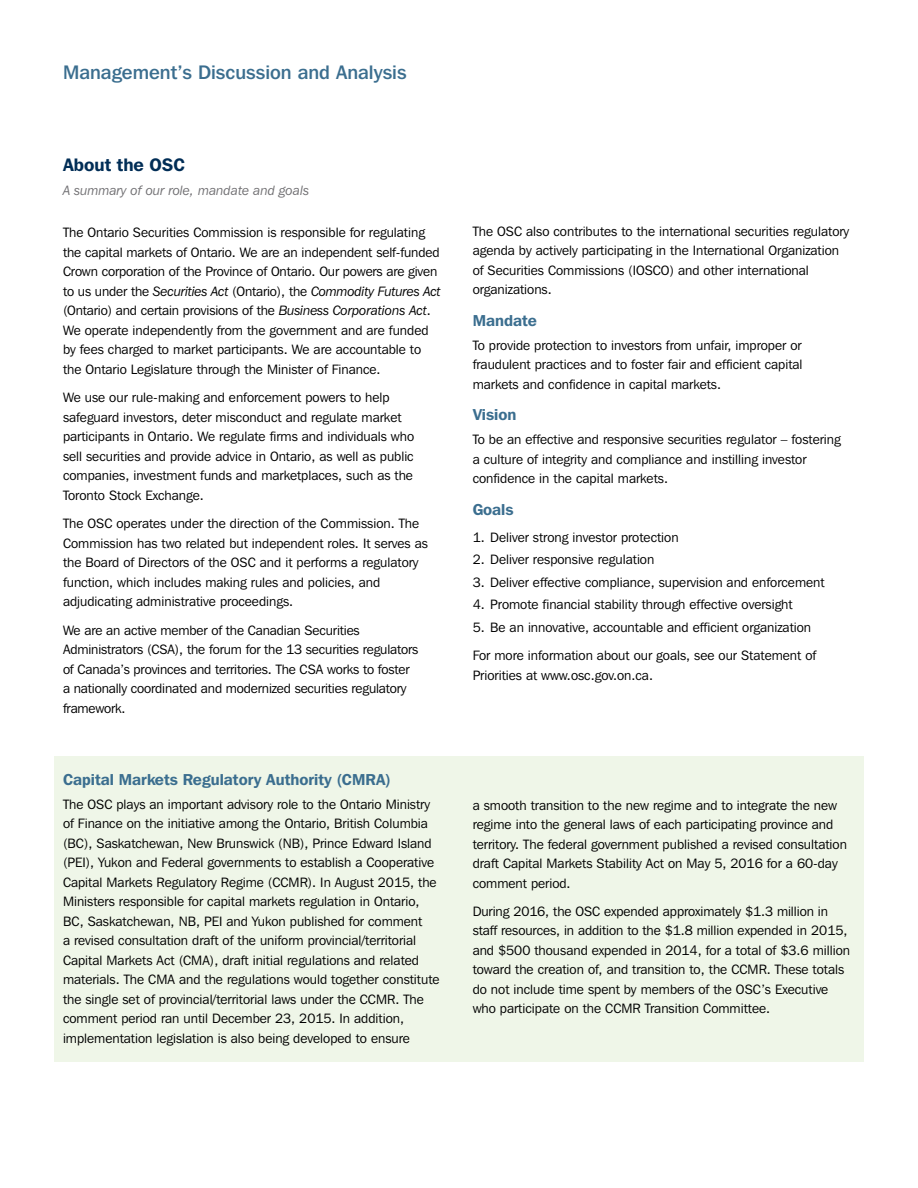
<style>
.page{position:relative;width:918px;height:1188px;background:#fff}
.page>*{position:absolute;margin:0;border:0;box-sizing:border-box;transform-origin:0 0}
.t1{font:500 19.5px "Franklin Gothic IT Cby BT";color:#3b6e8f}
.t2{font:600 18px "Franklin Gothic IT Cby BT";color:#002d56}
.t3{font:600 15.75px "Franklin Gothic IT Cby BT";color:#3b6e8f}
.t4{font:13.5px/19.5px "Franklin Gothic IT Cby BT";color:#000}
.t5{font:italic 13.5px "Franklin Gothic IT Cby BT";color:#717073}
.s1{font-style:italic}
</style>
<div class="page">
<div style="left:54px;top:756px;width:810px;height:306px;background:#eff6e8"></div>
<h1 class="t1" style="left:63px;top:60px;width:345px">Management’s Discussion and Analysis</h1>
<h2 class="t2" style="left:63px;top:154px;width:123px">About the OSC</h2>
<p class="t5" style="left:63px;top:182px;width:247px">A summary of our role, mandate and goals</p>
<p class="t4" style="left:63px;top:223px;width:379px">The Ontario Securities Commission is responsible for regulating the capital markets of Ontario. We are an independent self-funded Crown corporation of the Province of Ontario. Our powers are given to us under the <span class="s1">Securities Act</span> (Ontario), the <span class="s1">Commodity Futures Act </span>(Ontario) and certain provisions of the <span class="s1">Business Corporations Act</span>.<br>We operate independently from the government and are funded by fees charged to market participants. We are accountable to the Ontario Legislature through the Minister of Finance.</p>
<p class="t4" style="left:63px;top:388px;width:353px">We use our rule-making and enforcement powers to help safeguard investors, deter misconduct and regulate market participants in Ontario. We regulate firms and individuals who sell securities and provide advice in Ontario, as well as public companies, investment funds and marketplaces, such as the Toronto Stock Exchange.</p>
<p class="t4" style="left:63px;top:514px;width:367px">The OSC operates under the direction of the Commission. The Commission has two related but independent roles. It serves as the Board of Directors of the OSC and it performs a regulatory function, which includes making rules and policies, and adjudicating administrative proceedings.</p>
<p class="t4" style="left:63px;top:620px;width:357px">We are an active member of the Canadian Securities Administrators (CSA), the forum for the 13 securities regulators of Canada’s provinces and territories. The CSA works to foster a nationally coordinated and modernized securities regulatory framework.</p>
<p class="t3" style="left:63px;top:769px;width:329px">Capital Markets Regulatory Authority (CMRA)</p>
<p class="t4" style="left:63px;top:794px;width:378px">The OSC plays an important advisory role to the Ontario Ministry of Finance on the initiative among the Ontario, British Columbia (BC), Saskatchewan, New Brunswick (NB), Prince Edward Island (PEI), Yukon and Federal governments to establish a Cooperative Capital Markets Regulatory Regime (CCMR). In August 2015, the Ministers responsible for capital markets regulation in Ontario, BC, Saskatchewan, NB, PEI and Yukon published for comment<br>a revised consultation draft of the uniform provincial/territorial Capital Markets Act (CMA), draft initial regulations and related materials. The CMA and the regulations would together constitute the single set of provincial/territorial laws under the CCMR. The comment period ran until December 23, 2015. In addition, implementation legislation is also being developed to ensure</p>
<p class="t4" style="left:473px;top:221px;width:378px">The OSC also contributes to the international securities regulatory agenda by actively participating in the International Organization of Securities Commissions (IOSCO) and other international organizations.</p>
<p class="t3" style="left:473px;top:310px;width:66px">Mandate</p>
<p class="t4" style="left:473px;top:335px;width:331px;text-align:justify">To provide protection to investors from unfair, improper or fraudulent practices and to foster fair and efficient capital markets and confidence in capital markets.</p>
<p class="t3" style="left:473px;top:405px;width:45px">Vision</p>
<p class="t4" style="left:473px;top:430px;width:370px">To be an effective and responsive securities regulator – fostering a culture of integrity and compliance and instilling investor confidence in the capital markets.</p>
<p class="t3" style="left:473px;top:499px;width:42px">Goals</p>
<p class="t4" style="left:473px;top:527px;width:207px">1. Deliver strong investor protection</p>
<p class="t4" style="left:473px;top:550px;width:183px">2. Deliver responsive regulation</p>
<p class="t4" style="left:473px;top:572px;width:353px">3. Deliver effective compliance, supervision and enforcement</p>
<p class="t4" style="left:473px;top:595px;width:322px">4. Promote financial stability through effective oversight</p>
<p class="t4" style="left:473px;top:613px;width:345px;line-height:28.5px">5. Be an innovative, accountable and efficient organization<br>For more information about our goals, see our Statement of</p>
<p class="t4" style="left:473px;top:665px;width:182px">Priorities at www.osc.gov.on.ca.</p>
<p class="t4" style="left:473px;top:795px;width:376px">a smooth transition to the new regime and to integrate the new regime into the general laws of each participating province and territory. The federal government published a revised consultation draft Capital Markets Stability Act on May 5, 2016 for a 60-day comment period.</p>
<p class="t4" style="left:473px;top:901px;width:379px">During 2016, the OSC expended approximately $1.3 million in staff resources, in addition to the $1.8 million expended in 2015, and $500 thousand expended in 2014, for a total of $3.6 million toward the creation of, and transition to, the CCMR. These totals do not include time spent by members of the OSC’s Executive who participate on the CCMR Transition Committee.</p>
</div>
